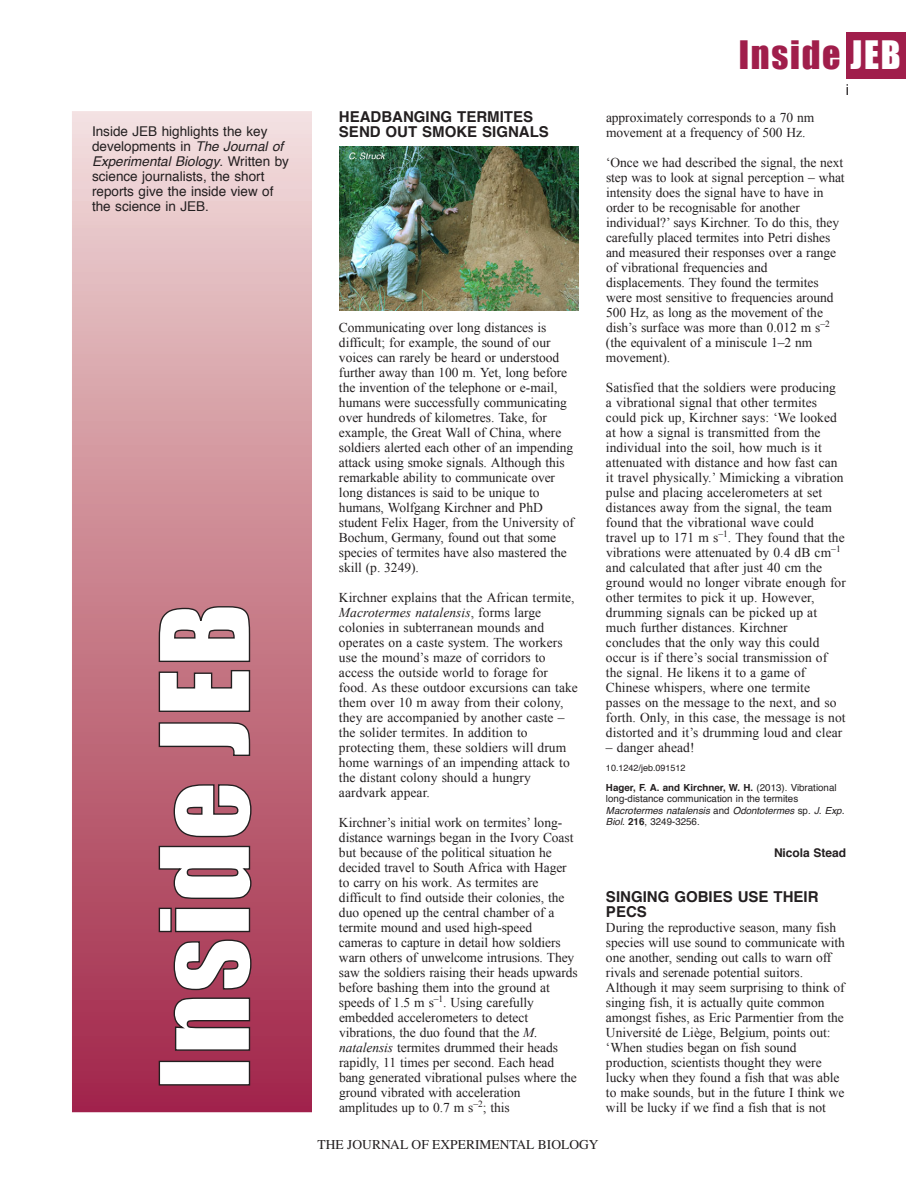
<style>
.page{position:relative;width:918px;height:1188px;background:#fff}
.page>*{position:absolute;margin:0;border:0;box-sizing:border-box;transform-origin:0 0}
.t1{font:114px "Impact";letter-spacing:.025em;color:#fff}
.t2{font:36px "Impact";letter-spacing:.05em;color:#a01e4b}
.t3{font:700 15px/15px "Helvetica";color:#231f20}
.t4{font:15px "Helvetica";color:#231f20}
.t5{font:13.5px/15px "Times New Roman";letter-spacing:-.005em;color:#231f20}
.t6{font:13.5px/15px "Helvetica";color:#231f20}
.t7{font:13.5px "Times";color:#231f20}
.t8{font:700 12px "Helvetica";letter-spacing:-.005em;color:#231f20}
.t9{font:9.75px/11.2px "Helvetica";color:#231f20}
.t10{font:9px "Helvetica";color:#231f20}
.s1{font-style:italic}
.s2{color:#fff}
.s3{font-weight:700}
</style>
<div class="page">
<div style="left:846px;top:32px;width:60px;height:46px;background:#a01e4b"></div>
<div style="left:72px;top:111px;width:240px;height:1001px;background:linear-gradient(to bottom,#f1dcd8,#a02444)"></div>
<img style="left:339px;top:147px;width:240px;height:163px">
<p class="t6" style="left:92px;top:125px;width:199px">Inside JEB highlights the key developments in <span class="s1">The Journal of<br>Experimental Biology</span>. Written by science journalists, the short reports give the inside view of the science in JEB.</p>
<h1 class="t1" style="left:135px;top:1090px;width:488px;rotate:-90deg">Inside JEB</h1>
<p class="t3" style="left:339px;top:111px;width:211px">HEADBANGING TERMITES<br>SEND OUT SMOKE SIGNALS</p>
<p class="t5" style="left:339px;top:320px;width:237px">Communicating over long distances is difficult; for example, the sound of our voices can rarely be heard or understood further away than 100 m. Yet, long before the invention of the telephone or e-mail, humans were successfully communicating over hundreds of kilometres. Take, for example, the Great Wall of China, where soldiers alerted each other of an impending attack using smoke signals. Although this remarkable ability to communicate over long distances is said to be unique to humans, Wolfgang Kirchner and PhD student Felix Hager, from the University of Bochum, Germany, found out that some species of termites have also mastered the skill (p. 3249).</p>
<p class="t5" style="left:339px;top:590px;width:240px">Kirchner explains that the African termite, <span class="s1">Macrotermes natalensis</span>, forms large colonies in subterranean mounds and operates on a caste system. The workers use the mound’s maze of corridors to access the outside world to forage for food. As these outdoor excursions can take them over 10 m away from their colony, they are accompanied by another caste – the solider termites. In addition to protecting them, these soldiers will drum home warnings of an impending attack to the distant colony should a hungry aardvark appear.</p>
<p class="t5" style="left:339px;top:815px;width:240px">Kirchner’s initial work on termites’ long&shy;distance warnings began in the Ivory Coast but because of the political situation he decided travel to South Africa with Hager to carry on his work. As termites are difficult to find outside their colonies, the duo opened up the central chamber of a termite mound and used high-speed cameras to capture in detail how soldiers warn others of unwelcome intrusions. They saw the soldiers raising their heads upwards before bashing them into the ground at speeds of 1.5 m s<sup>–1</sup>. Using carefully embedded accelerometers to detect vibrations, the duo found that the <span class="s1">M. natalensis</span> termites drummed their heads rapidly, 11 times per second. Each head bang generated vibrational pulses where the ground vibrated with acceleration amplitudes up to 0.7 m s<sup>–2</sup>; this</p>
<h2 class="t2" style="left:739px;top:33px;width:163px">Inside <span class="s2">JEB</span></h2>
<p class="t4" style="left:846px;top:83px;width:5px">i</p>
<p class="t5" style="left:606px;top:110px;width:210px">approximately corresponds to a 70 nm movement at a frequency of 500 Hz.</p>
<p class="t5" style="left:606px;top:155px;width:240px">‘Once we had described the signal, the next step was to look at signal perception – what intensity does the signal have to have in order to be recognisable for another individual?’ says Kirchner. To do this, they carefully placed termites into Petri dishes and measured their responses over a range of vibrational frequencies and displacements. They found the termites were most sensitive to frequencies around 500 Hz, as long as the movement of the dish’s surface was more than 0.012 m s<sup>–2 </sup>(the equivalent of a miniscule 1–2 nm movement).</p>
<p class="t5" style="left:606px;top:380px;width:241px">Satisfied that the soldiers were producing<br>a vibrational signal that other termites could pick up, Kirchner says: ‘We looked at how a signal is transmitted from the individual into the soil, how much is it attenuated with distance and how fast can it travel physically.’ Mimicking a vibration pulse and placing accelerometers at set distances away from the signal, the team found that the vibrational wave could travel up to 171 m s<sup>–1</sup>. They found that the vibrations were attenuated by 0.4 dB cm<sup>–1 </sup>and calculated that after just 40 cm the ground would no longer vibrate enough for other termites to pick it up. However, drumming signals can be picked up at much further distances. Kirchner<br>concludes that the only way this could occur is if there’s social transmission of the signal. He likens it to a game of Chinese whispers, where one termite passes on the message to the next, and so forth. Only, in this case, the message is not distorted and it’s drumming loud and clear</p>
<p class="t5" style="left:606px;top:740px;width:90px">– danger ahead!</p>
<p class="t10" style="left:606px;top:764px;width:81px">10.1242/jeb.091512</p>
<p class="t9" style="left:606px;top:783px;width:240px"><span class="s3">Hager, F. A. and Kirchner, W. H.</span> (2013). Vibrational long-distance communication in the termites <span class="s1">Macrotermes natalensis</span> and <span class="s1">Odontotermes</span> sp. <span class="s1">J. Exp.<br>Biol.</span> <span class="s3">216</span>, 3249-3256.</p>
<p class="t8" style="left:774px;top:848px;width:73px">Nicola Stead</p>
<p class="t3" style="left:606px;top:891px;width:214px">SINGING GOBIES USE THEIR<br>PECS</p>
<p class="t5" style="left:606px;top:920px;width:241px">During the reproductive season, many fish species will use sound to communicate with one another, sending out calls to warn off rivals and serenade potential suitors.<br>Although it may seem surprising to think of singing fish, it is actually quite common amongst fishes, as Eric Parmentier from the Université de Liège, Belgium, points out: ‘When studies began on fish sound production, scientists thought they were lucky when they found a fish that was able to make sounds, but in the future I think we will be lucky if we find a fish that is not</p>
<p class="t7" style="left:318px;top:1137px;width:282px">THE JOURNAL OF EXPERIMENTAL BIOLOGY</p>
</div>
